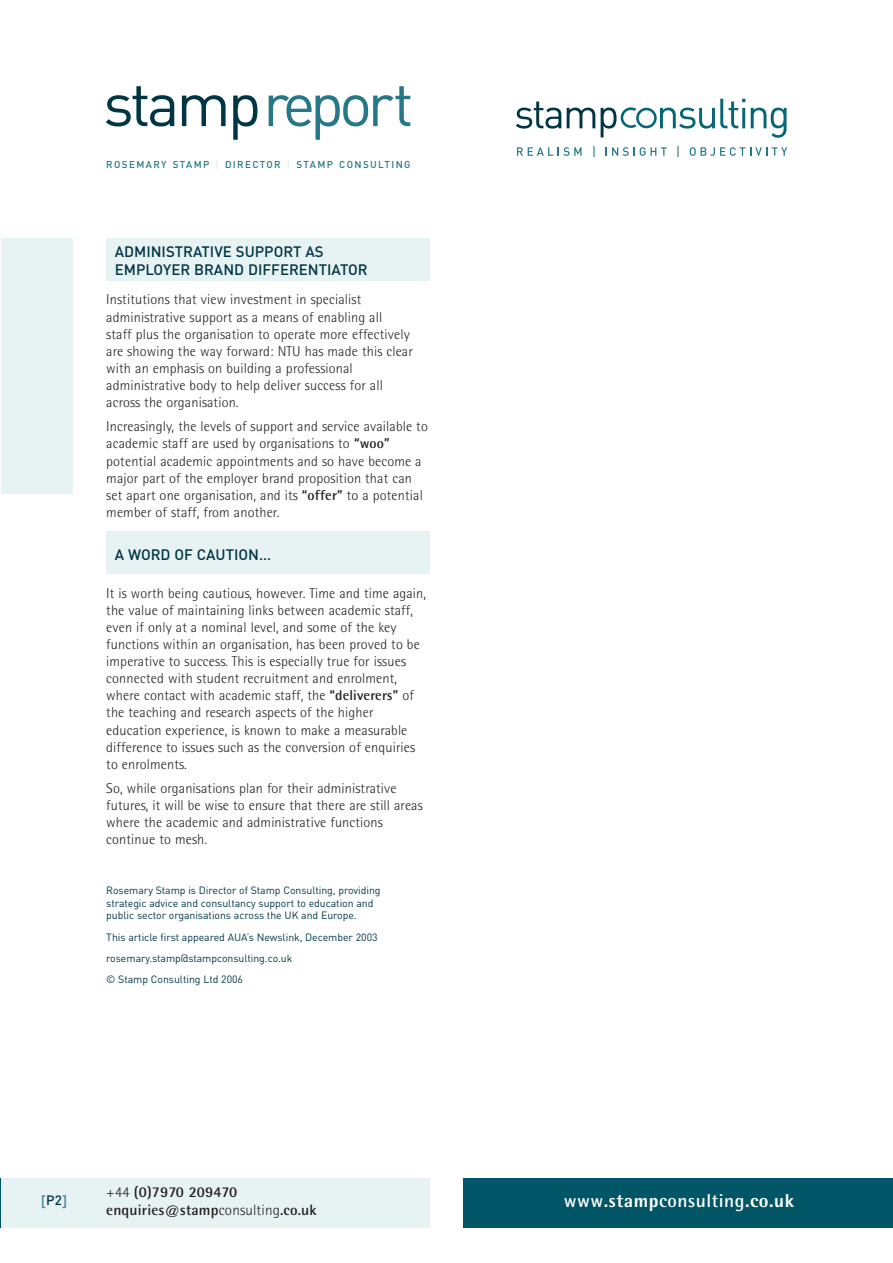
<style>
.page{position:relative;width:893px;height:1263px;background:#fff}
.page>*{position:absolute;margin:0;border:0;box-sizing:border-box;transform-origin:0 0}
.t1{font:62.1px "DIN";letter-spacing:-.06em;color:#267787}
.t2{font:700 18.75px "Rotis Semi Sans";letter-spacing:.025em;color:#fff}
.t3{font:300 18.75px "Rotis Semi Sans";color:#fff}
.t4{font:500 15px/18px "DIN";color:#003644}
.t5{font:700 15px/18px "Rotis Semi Sans";letter-spacing:.01em;color:#231f20}
.t6{font:500 15px "DIN";color:#488998}
.t7{font:300 14.25px/17.1px "Rotis Semi Sans";letter-spacing:.01em;color:#231f20}
.t8{font:10.5px/12.6px "DIN";letter-spacing:-.005em;color:#003644}
.t9{font:500 9.9px "DIN";letter-spacing:.14em;color:#267787}
.s1{color:#003644}
.s2{color:#daebeb}
.s3{font-weight:700}
.s4{font-size:13.5px;color:#003644}
.s5{font-weight:300}
.s6{font-weight:800}
</style>
<div class="page">
<div style="left:1px;top:238px;width:71px;height:255px;background:#e7f2f2"></div>
<div style="left:0;top:1178px;width:429px;height:49px;background:#e7f2f2"></div>
<div style="left:463px;top:1178px;width:430px;height:49px;background:#005666"></div>
<svg style="left:516px;top:102px;width:45px;height:27px"></svg>
<svg style="left:567px;top:108px;width:28px;height:20px"></svg>
<svg style="left:517px;top:147px;width:64px;height:9px"></svg>
<svg style="left:605px;top:147px;width:62px;height:9px"></svg>
<svg style="left:677px;top:146px;width:2px;height:11px"></svg>
<svg style="left:690px;top:147px;width:97px;height:9px"></svg>
<svg style="left:601px;top:99px;width:185px;height:39px"></svg>
<hr style="left:0;top:1178px;width:1px;height:49px;background:#005666">
<div style="left:106px;top:238px;width:323px;height:43px;background:#e7f2f2"></div>
<div style="left:106px;top:531px;width:323px;height:43px;background:#e7f2f2"></div>
<h1 class="t1" style="left:103px;top:68px;width:312px"><span class="s1">stamp</span>report</h1>
<p class="t9" style="left:106px;top:159px;width:306px">ROSEMARY STAMP <span class="s2">|</span> DIRECTOR <span class="s2">|</span> STAMP CONSULTING</p>
<p class="t4" style="left:115px;top:243px;width:254px">ADMINISTRATIVE SUPPORT AS<br>EMPLOYER BRAND DIFFERENTIATOR</p>
<p class="t7" style="left:106px;top:292px;width:308px">Institutions that view investment in specialist administrative support as a means of enabling all<br>staff plus the organisation to operate more effectively are showing the way forward: NTU has made this clear with an emphasis on building a professional administrative body to help deliver success for all across the organisation.</p>
<p class="t7" style="left:106px;top:419px;width:323px">Increasingly, the levels of support and service available to academic staff are used by organisations to <span class="s3">“woo” </span>potential academic appointments and so have become a major part of the employer brand proposition that can set apart one organisation, and its <span class="s3">“offer”</span> to a potential member of staff, from another.</p>
<p class="t4" style="left:115px;top:546px;width:158px">A WORD OF CAUTION…</p>
<p class="t7" style="left:106px;top:586px;width:321px">It is worth being cautious, however. Time and time again, the value of maintaining links between academic staff, even if only at a nominal level, and some of the key functions within an organisation, has been proved to be imperative to success. This is especially true for issues connected with student recruitment and enrolment, where contact with academic staff, the <span class="s3">“deliverers”</span> of the teaching and research aspects of the higher education experience, is known to make a measurable difference to issues such as the conversion of enquiries to enrolments.</p>
<p class="t7" style="left:106px;top:781px;width:318px">So, while organisations plan for their administrative futures, it will be wise to ensure that there are still areas where the academic and administrative functions continue to mesh.</p>
<p class="t8" style="left:106px;top:884px;width:276px">Rosemary Stamp is Director of Stamp Consulting, providing strategic advice and consultancy support to education and public sector organisations across the UK and Europe.</p>
<p class="t8" style="left:106px;top:926px;width:273px;line-height:21.1px">This article first appeared AUA’s Newslink, December 2003 rosemary.stamp@stampconsulting.co.uk<br>© Stamp Consulting Ltd 2006</p>
<p class="t6" style="left:41px;top:1193px;width:28px">[<span class="s4">P2</span>]</p>
<p class="t5" style="left:106px;top:1185px;width:212px"><span class="s5">+44</span> (0)7970 209470 enquiries<span class="s5">@</span>stamp<span class="s5">consulting</span>.co.uk</p>
<h2 class="t2" style="left:564px;top:1194px;width:232px">www<span class="s6">.stamp</span>consulting<span class="s6">.co.uk</span></h2>
<h2 class="t3" style="left:570px;top:1194px;width:101px">www.<span class="s3">stamp</span>c</h2>
<h2 class="t2" style="left:721px;top:1194px;width:68px"><span class="s5">ng</span>.co.uk</h2>
</div>
